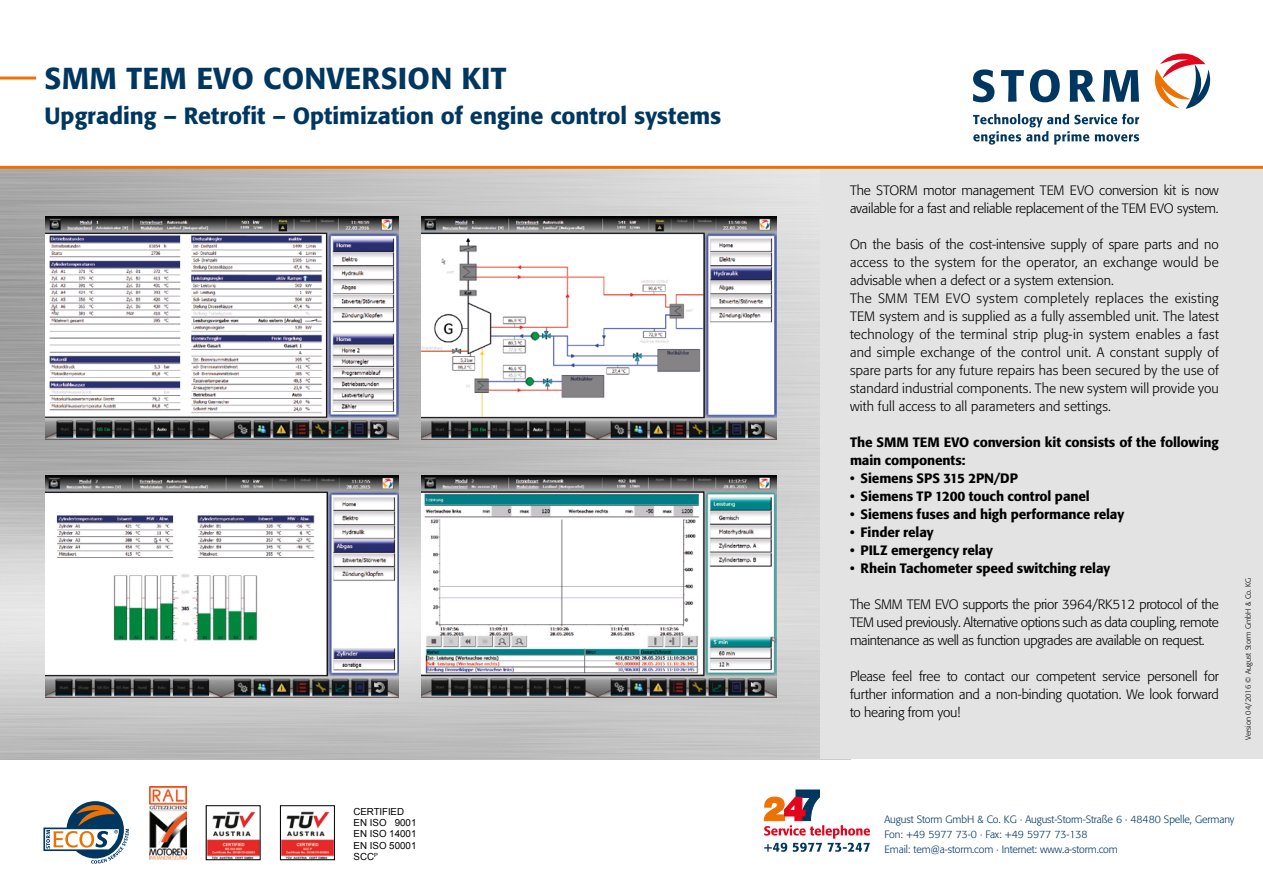
<style>
.page{position:relative;width:1263px;height:893px;background:#fff}
.page>*{position:absolute;margin:0;border:0;box-sizing:border-box;transform-origin:0 0}
.t1{font:500 30px "Formata";letter-spacing:.01em;color:#003761}
.t2{font:500 23.25px "Formata";color:#003761}
.t3{font:300 13.5px/18px "Formata";letter-spacing:.005em;color:#000;text-align:justify}
.t4{font:500 13.5px/18px "Formata";letter-spacing:-.01em;color:#000}
.t5{font:300 13.5px/18px "Formata";letter-spacing:-.015em;color:#000}
.t6{font:300 10.5px/15px "Formata";letter-spacing:-.01em;color:#003761}
.t7{font:9.75px/11.2px "Arial";color:#000}
.t8{font:300 7.5px "Formata";color:#000}
</style>
<div class="page">
<img style="left:0;top:169px;width:821px;height:590px">
<img style="left:46px;top:217px;width:352px;height:222px">
<img style="left:46px;top:475px;width:352px;height:223px">
<img style="left:421px;top:217px;width:355px;height:222px">
<img style="left:421px;top:475px;width:355px;height:223px">
<div style="left:821px;top:167px;width:442px;height:592px;background:#e3e3e3"></div>
<hr style="left:0;top:166px;width:1263px;height:3px;background:#ee7203">
<hr style="left:0;top:77px;width:36px;height:3px;background:#ee7203">
<svg style="left:1154px;top:54px;width:57px;height:55px"></svg>
<svg style="left:973px;top:69px;width:21px;height:33px"></svg>
<svg style="left:1001px;top:70px;width:23px;height:32px"></svg>
<svg style="left:1030px;top:69px;width:30px;height:33px"></svg>
<svg style="left:1069px;top:70px;width:26px;height:32px"></svg>
<svg style="left:1103px;top:70px;width:36px;height:32px"></svg>
<svg style="left:973px;top:114px;width:166px;height:31px"></svg>
<img style="left:149px;top:786px;width:37px;height:74px">
<img style="left:282px;top:811px;width:51px;height:47px">
<img style="left:208px;top:811px;width:50px;height:47px">
<div style="left:206px;top:806px;width:54px;height:54px;border:1px solid #000"></div>
<div style="left:280px;top:806px;width:55px;height:54px;border:1px solid #000"></div>
<svg style="left:43px;top:801px;width:86px;height:63px"></svg>
<svg style="left:764px;top:790px;width:106px;height:62px"></svg>
<h1 class="t1" style="left:45px;top:60px;width:463px">SMM TEM EVO CONVERSION KIT</h1>
<h2 class="t2" style="left:45px;top:102px;width:678px">Upgrading – Retrofit – Optimization of engine control systems</h2>
<p class="t5" style="left:850px;top:181px;width:370px">The STORM motor management TEM EVO conversion kit is now available for a fast and reliable replacement of the TEM EVO system.</p>
<p class="t3" style="left:850px;top:235px;width:370px;text-align:left">On the basis of the cost-intensive supply of spare parts and no access to the system for the operator, an exchange would be advisable when a defect or a system extension.<br>The SMM TEM EVO system completely replaces the existing TEM system and is supplied as a fully assembled unit. The latest technology of the terminal strip plug-in system enables a fast and simple exchange of the control unit. A constant supply of spare parts for any future repairs has been secured by the use of standard industrial components. The new system will provide you with full access to all parameters and settings.</p>
<p class="t4" style="left:850px;top:433px;width:370px">The SMM TEM EVO conversion kit consists of the following main components:</p>
<p class="t4" style="left:850px;top:469px;width:169px">• Siemens SPS 315 2PN/DP</p>
<p class="t4" style="left:850px;top:487px;width:241px">• Siemens TP 1200 touch control panel</p>
<p class="t4" style="left:850px;top:505px;width:276px">• Siemens fuses and high performance relay</p>
<p class="t4" style="left:850px;top:523px;width:85px">• Finder relay</p>
<p class="t4" style="left:850px;top:541px;width:144px">• PILZ emergency relay</p>
<p class="t4" style="left:850px;top:559px;width:262px">• Rhein Tachometer speed switching relay</p>
<p class="t3" style="left:850px;top:595px;width:370px">The SMM TEM EVO supports the prior 3964/RK512 protocol of the TEM used previously. Alternative options such as data coupling, remote maintenance as well as function upgrades are available on request.</p>
<p class="t3" style="left:850px;top:667px;width:370px">Please feel free to contact our competent service personell for further information and a non-binding quotation. We look forward to hearing from you!</p>
<p class="t8" style="left:1244px;top:740px;width:164px;rotate:-90deg">Version 04/2016 © August Storm GmbH &amp; Co. KG</p>
<p class="t7" style="left:354px;top:806px;width:64px">CERTIFIED<br>EN ISO 9001<br>EN ISO 14001<br>EN ISO 50001<br>SCC<sup>P</sup></p>
<p class="t6" style="left:884px;top:811px;width:352px">August Storm GmbH &amp; Co. KG · August-Storm-Straße 6 · 48480 Spelle, Germany<br>Fon: +49 5977 73-0 · Fax: +49 5977 73-138<br>Email: tem@a-storm.com · Internet: www.a-storm.com</p>
</div>
